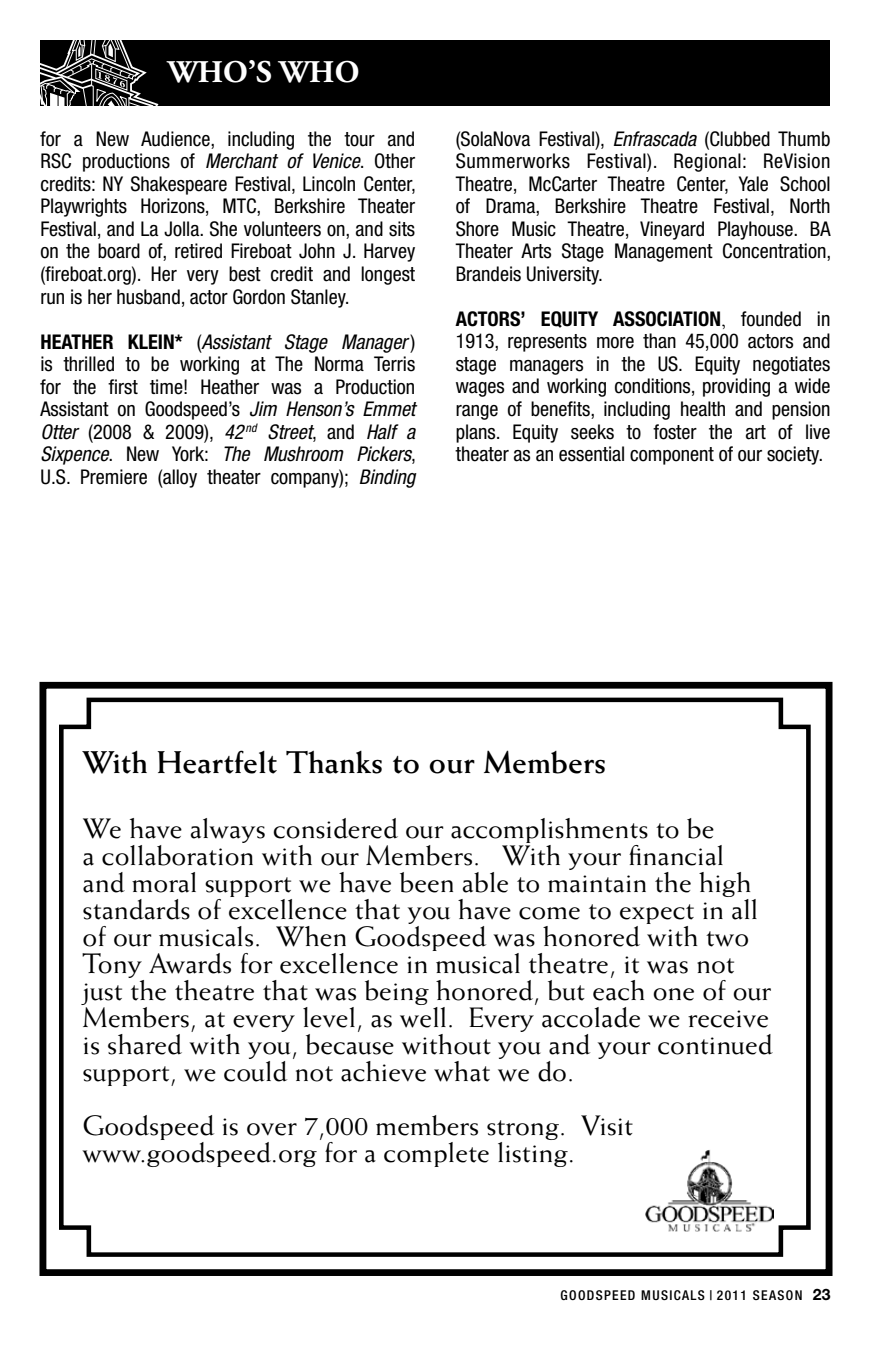
<style>
.page{position:relative;width:871px;height:1357px;background:#fff}
.page>*{position:absolute;margin:0;border:0;box-sizing:border-box;transform-origin:0 0}
.t1{font:700 31.5px "Weiss";color:#000}
.t2{font:700 31.5px "Adobe Garamond";color:#fff}
.t3{font:28.12px/27px "Weiss";color:#000}
.t4{font:condensed 20.25px/22.5px "Helvetica Neue";color:#000;text-align:justify}
.t5{font:500 condensed 13.5px "Helvetica Neue";letter-spacing:.1em;color:#000}
.s1{font-style:italic}
.s2{font-weight:700}
.s3{font-family:"Berkeley";font-weight:500;font-stretch:normal}
.s4{font-weight:700;font-stretch:normal;font-size:15.75px}
</style>
<div class="page">
<div style="left:40px;top:40px;width:790px;height:66px;background:#000"></div>
<svg style="left:40px;top:40px;width:119px;height:66px"></svg>
<div style="left:40px;top:682px;width:792px;height:594px;border:7px solid #000"></div>
<svg style="left:59px;top:697px;width:752px;height:560px"></svg>
<img style="left:646px;top:1150px;width:128px;height:82px">
<h1 class="t2" style="left:168px;top:54px;width:140px">WHO’S WHO</h1>
<p class="t4" style="left:40px;top:127px;width:377px">for a New Audience, including the tour and RSC productions of <span class="s1">Merchant of Venice</span>. Other credits: NY Shakespeare Festival, Lincoln Center, Playwrights Horizons, MTC, Berkshire Theater Festival, and La Jolla. She volunteers on, and sits on the board of, retired Fireboat John J. Harvey (fireboat.org). Her very best credit and longest run is her husband, actor Gordon Stanley.</p>
<p class="t4" style="left:40px;top:330px;width:377px"><span class="s2">HEATHER KLEIN*</span> (<span class="s1">Assistant Stage Manager</span> ) is thrilled to be working at the Norma Terris for the first time! Heather was a Production Assistant on Goodspeed’s <span class="s1">Jim Henson’s Emmet Otter</span> (2008 &amp; 2009), <span class="s1">42</span> <sup>nd</sup> <span class="s1">Street</span>, and <span class="s1">Half a Sixpence</span>. New York: <span class="s1">The Mushroom Pickers</span>, U.S. Premiere (alloy theater company); <span class="s1">Binding</span></p>
<p class="t4" style="left:456px;top:127px;width:377px">(SolaNova Festival), <span class="s1">Enfrascada</span> (Clubbed Thumb Summerworks Festival). Regional: ReVision Theatre, McCarter Theatre Center, Yale School of Drama, Berkshire Theatre Festival, North Shore Music Theatre, Vineyard Playhouse. BA Theater Arts Stage Management Concentration, Brandeis University.</p>
<p class="t4" style="left:456px;top:307px;width:376px"><span class="s2">ACTORS’ EQUITY ASSOCIATION</span><span class="s3">,</span> founded in 1913, represents more than 45,000 actors and stage managers in the US. Equity negotiates wages and working conditions, providing a wide range of benefits, including health and pension plans. Equity seeks to foster the art of live theater as an essential component of our society.</p>
<h1 class="t1" style="left:83px;top:744px;width:525px">With Heartfelt Thanks to our Members</h1>
<p class="t3" style="left:83px;top:814px;width:691px">We have always considered our accomplishments to be<br>a collaboration with our Members. With your financial and moral support we have been able to maintain the high standards of excellence that you have come to expect in all of our musicals. When Goodspeed was honored with two Tony Awards for excellence in musical theatre, it was not just the theatre that was being honored, but each one of our Members, at every level, as well. Every accolade we receive is shared with you, because without you and your continued support, we could not achieve what we do.</p>
<h2 class="t3" style="left:83px;top:1111px;width:552px">Goodspeed is over 7,000 members strong. Visit www.goodspeed.org for a complete listing.</h2>
<p class="t5" style="left:560px;top:1286px;width:271px">GOODSPEED MUSICALS | 2011 SEASON <span class="s4">23</span></p>
</div>
